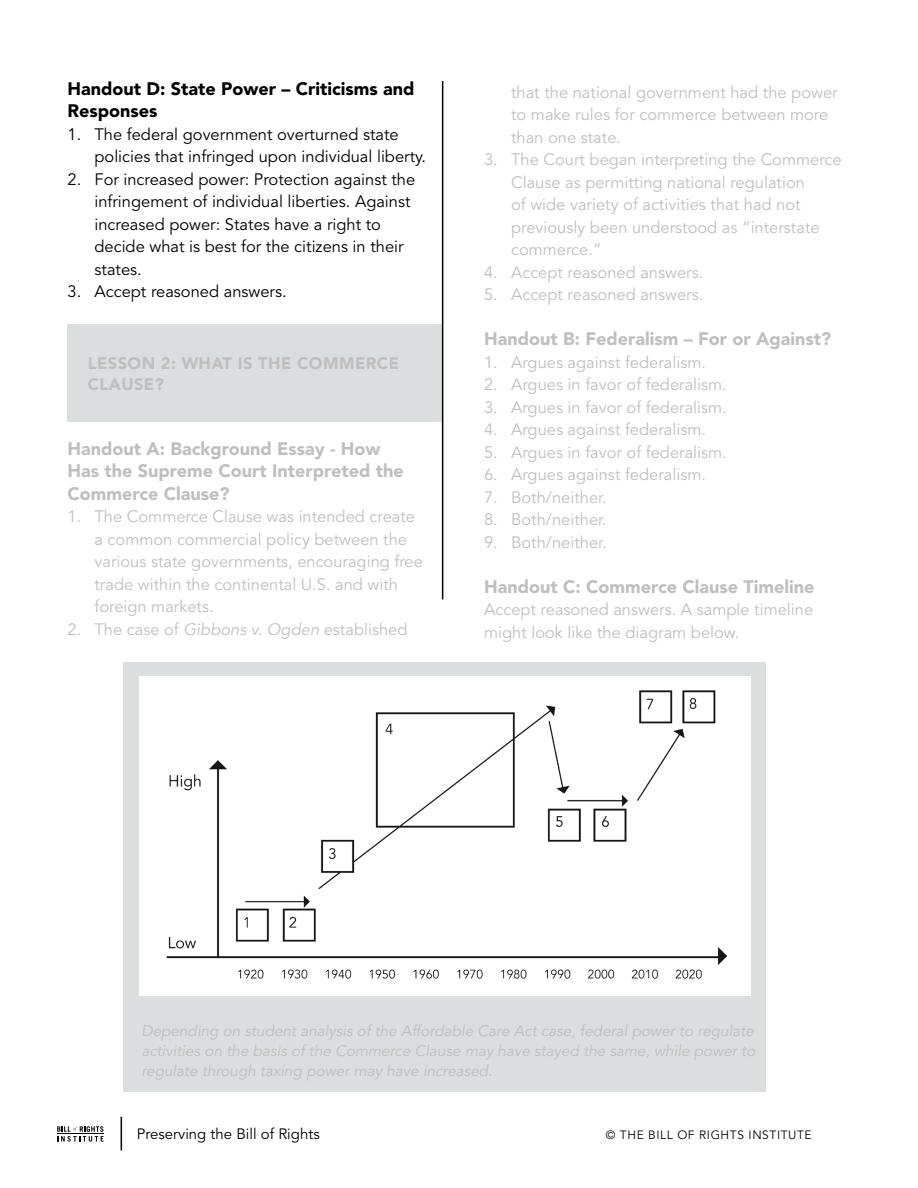
<style>
.page{position:relative;width:918px;height:1188px;background:#fff}
.page>*{position:absolute;margin:0;border:0;box-sizing:border-box;transform-origin:0 0}
.t1{font:900 18px/22.5px "Avenir LT Std";color:#bfbfbf}
.t2{font:900 18px/22.5px "Avenir LT Std";color:#000}
.t3{font:16.5px/22.5px "Avenir";color:#bfbfbf}
.t4{font:16.5px/22.5px "Avenir";color:#000}
.t5{font:900 16.5px/21px "Avenir LT Std";letter-spacing:.025em;color:#bfbfbf}
.t6{font:italic 15.3px/20px "Avenir LT Std";color:#bfbfbf;text-align:justify}
.t7{font:15px "Avenir";color:#000}
.t8{font:12px "Avenir";letter-spacing:.05em;color:#000}
.s1{font-family:"Avenir LT Std";font-style:italic}
</style>
<div class="page">
<hr style="left:121px;top:1117px;width:1px;height:33px;background:#000">
<div style="left:68px;top:324px;width:374px;height:98px;background:#dcddde"></div>
<hr style="left:442px;top:81px;width:1px;height:518px;background:#000">
<div style="left:123px;top:662px;width:643px;height:430px;background:#dcddde"></div>
<div style="left:139px;top:677px;width:612px;height:319px;background:#fff"></div>
<img style="left:166px;top:690px;width:561px;height:289px">
<svg style="left:57px;top:1126px;width:47px;height:16px"></svg>
<p class="t2" style="left:68px;top:77px;width:348px">Handout D: State Power – Criticisms and<br>Responses</p>
<p class="t4" style="left:94px;top:123px;width:333px;text-indent:-27px">1. The federal government overturned state policies that infringed upon individual liberty.</p>
<p class="t4" style="left:94px;top:168px;width:322px;text-indent:-27px">2. For increased power: Protection against the infringement of individual liberties. Against increased power: States have a right to decide what is best for the citizens in their states.</p>
<p class="t4" style="left:68px;top:281px;width:221px">3. Accept reasoned answers.</p>
<p class="t5" style="left:88px;top:352px;width:313px">LESSON 2: WHAT IS THE COMMERCE<br>CLAUSE?</p>
<p class="t1" style="left:68px;top:437px;width:338px">Handout A: Background Essay - How<br>Has the Supreme Court Interpreted the<br>Commerce Clause?</p>
<p class="t3" style="left:94px;top:505px;width:330px;text-indent:-27px">1. The Commerce Clause was intended create a common commercial policy between the various state governments, encouraging free trade within the continental U.S. and with foreign markets.</p>
<p class="t3" style="left:67px;top:618px;width:341px">2. The case of <span class="s1">Gibbons v. Ogden</span> established</p>
<p class="t3" style="left:511px;top:81px;width:328px">that the national government had the power to make rules for commerce between more than one state.</p>
<p class="t3" style="left:511px;top:148px;width:332px;text-indent:-27px">3. The Court began interpreting the Commerce Clause as permitting national regulation<br>of wide variety of activities that had not previously been understood as “interstate commerce.”</p>
<p class="t3" style="left:484px;top:261px;width:221px">4. Accept reasoned answers.</p>
<p class="t3" style="left:484px;top:283px;width:221px">5. Accept reasoned answers.</p>
<p class="t1" style="left:484px;top:327px;width:348px">Handout B: Federalism – For or Against?</p>
<p class="t3" style="left:484px;top:351px;width:223px">1. Argues against federalism.</p>
<p class="t3" style="left:484px;top:373px;width:244px">2. Argues in favor of federalism.</p>
<p class="t3" style="left:484px;top:396px;width:244px">3. Argues in favor of federalism.</p>
<p class="t3" style="left:484px;top:418px;width:223px">4. Argues against federalism.</p>
<p class="t3" style="left:484px;top:441px;width:244px">5. Argues in favor of federalism.</p>
<p class="t3" style="left:484px;top:463px;width:223px">6. Argues against federalism.</p>
<p class="t3" style="left:484px;top:486px;width:124px">7. Both/neither.</p>
<p class="t3" style="left:484px;top:508px;width:124px">8. Both/neither.</p>
<p class="t3" style="left:484px;top:531px;width:124px">9. Both/neither.</p>
<p class="t1" style="left:484px;top:575px;width:332px">Handout C: Commerce Clause Timeline</p>
<p class="t3" style="left:484px;top:598px;width:331px">Accept reasoned answers. A sample timeline might look like the diagram below.</p>
<p class="t6" style="left:141px;top:1021px;width:616px">Depending on student analysis of the Affordable Care Act case, federal power to regulate activities on the basis of the Commerce Clause may have stayed the same, while power to regulate through taxing power may have increased.</p>
<p class="t7" style="left:137px;top:1124px;width:184px">Preserving the Bill of Rights</p>
<p class="t8" style="left:606px;top:1127px;width:207px">© THE BILL OF RIGHTS INSTITUTE</p>
</div>
